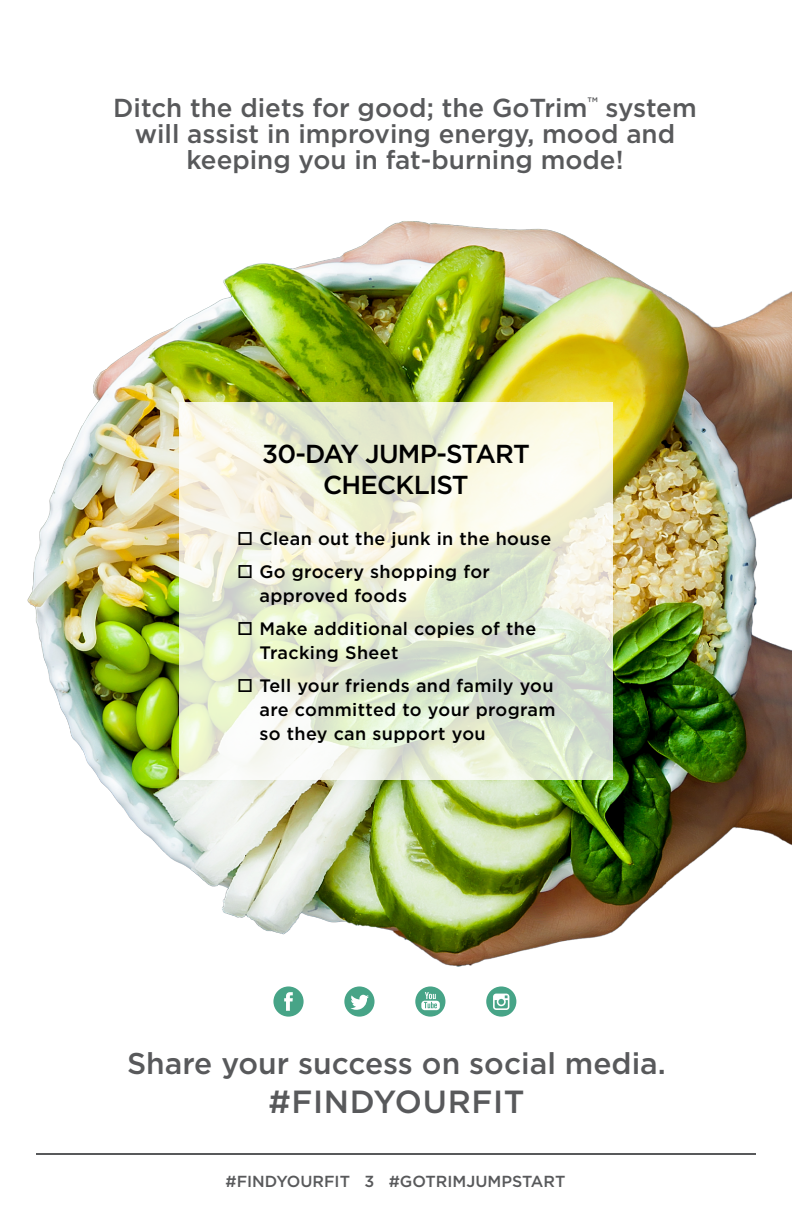
<style>
.page{position:relative;width:792px;height:1224px;background:#fff}
.page>*{position:absolute;margin:0;border:0;box-sizing:border-box;transform-origin:0 0}
.t1{font:500 32px "Gotham";letter-spacing:.02em;color:#58595b}
.t2{font:500 30px "Gotham";color:#58595b}
.t3{font:500 26px/26px "Gotham";color:#58595b;text-align:center}
.t4{font:500 26px/31.2px "Gotham";letter-spacing:-.03em;color:#000;text-align:center}
.t5{font:500 18px/24px "Gotham";letter-spacing:.02em;color:#000}
.t6{font:500 16px "Gotham";color:#58595b}
</style>
<div class="page">
<img style="left:27px;top:221px;width:765px;height:784px">
<svg style="left:273px;top:986px;width:31px;height:31px"></svg>
<svg style="left:415px;top:986px;width:30px;height:31px"></svg>
<svg style="left:486px;top:986px;width:30px;height:31px"></svg>
<svg style="left:344px;top:986px;width:31px;height:31px"></svg>
<svg style="left:179px;top:403px;width:434px;height:377px"></svg>
<hr style="left:36px;top:1153px;width:720px;height:2px;background:#58595b">
<h3 class="t3" style="left:113px;top:95px;width:585px">Ditch the diets for good; the GoTrim<sup>™</sup> system will assist in improving energy, mood and keeping you in fat-burning mode!</h3>
<h3 class="t4" style="left:262px;top:438px;width:269px">30-DAY JUMP-START<br>CHECKLIST</h3>
<p class="t5" style="left:237px;top:527px;width:315px">□ Clean out the junk in the house</p>
<p class="t5" style="left:259px;top:560px;width:232px;text-indent:-22px">□ Go grocery shopping for approved foods</p>
<p class="t5" style="left:259px;top:617px;width:278px;text-indent:-22px">□ Make additional copies of the<br>Tracking Sheet</p>
<p class="t5" style="left:259px;top:674px;width:298px;text-align:justify;text-indent:-22px">□ Tell your friends and family you are committed to your program so they can support you</p>
<h2 class="t2" style="left:127px;top:1043px;width:540px">Share your success on social media.</h2>
<h1 class="t1" style="left:268px;top:1080px;width:258px">#FINDYOURFIT</h1>
<p class="t6" style="left:225px;top:1171px;width:342px">#FINDYOURFIT 3 #GOTRIMJUMPSTART</p>
</div>
